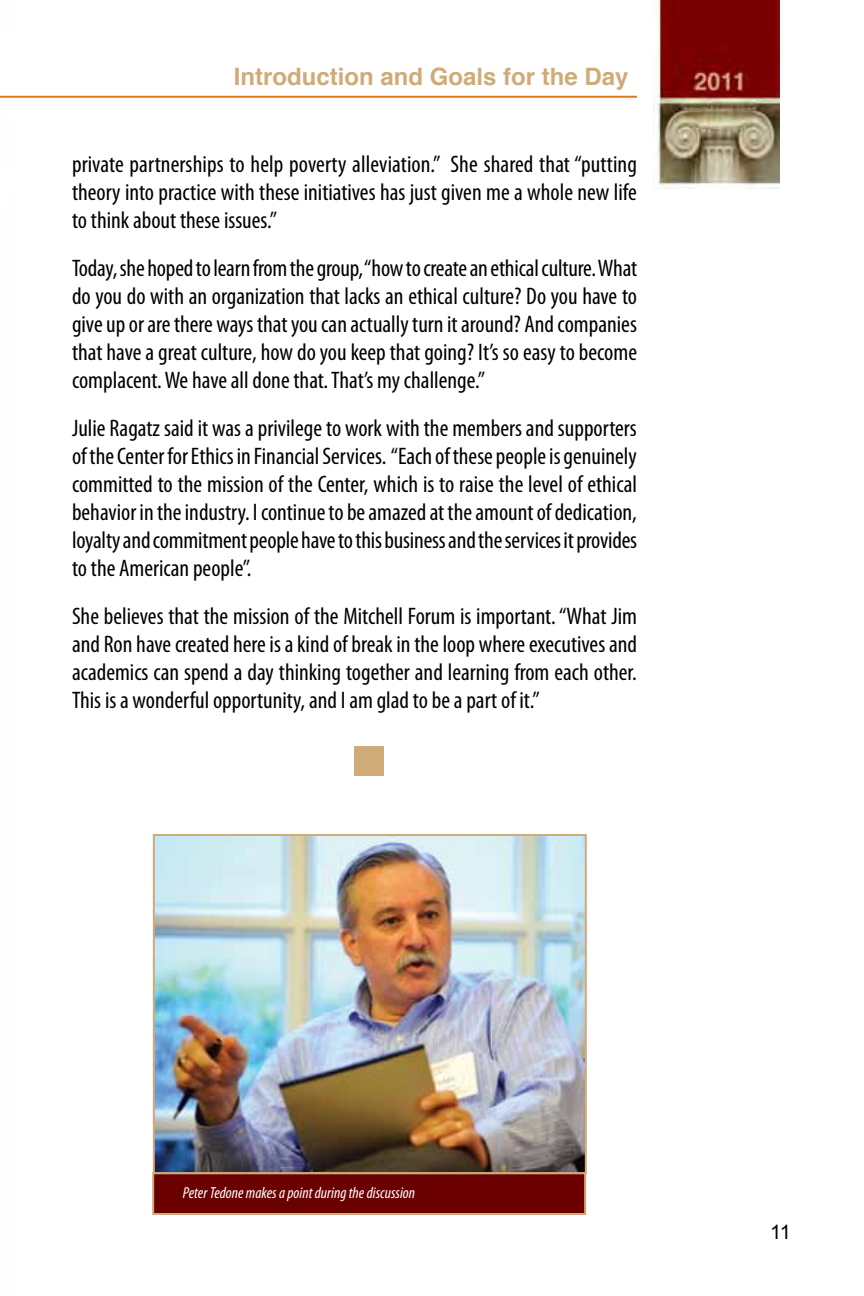
<style>
.page{position:relative;width:864px;height:1296px;background:#fff}
.page>*{position:absolute;margin:0;border:0;box-sizing:border-box;transform-origin:0 0}
.t1{font:condensed 24px/28px "Myriad Pro";color:#000;text-align:justify}
.t2{font:700 24px "Helvetica";color:#cfab7a}
.t3{font:20px "Arial";color:#000}
.t4{font:italic condensed 16px "Myriad Pro";color:#fff}
</style>
<div class="page">
<img style="left:653px;top:0;width:127px;height:188px">
<hr style="left:0;top:96px;width:637px;height:2px;background:#df7a1c">
<div style="left:354px;top:746px;width:30px;height:30px;background:#cfab7a"></div>
<img style="left:156px;top:837px;width:428px;height:334px">
<div style="left:153px;top:834px;width:434px;height:340px;border:2px solid #cfab7a"></div>
<div style="left:152px;top:1172px;width:434px;height:43px;background:#6b0000;border:2px solid #cfab7a"></div>
<p class="t2" style="left:234px;top:57px;width:396px">Introduction and Goals for the Day</p>
<p class="t1" style="left:72px;top:150px;width:566px">private partnerships to help poverty alleviation.” She shared that “putting theory into practice with these initiatives has just given me a whole new life to think about these issues.”</p>
<p class="t1" style="left:72px;top:254px;width:567px">Today, she hoped to learn from the group, “how to create an ethical culture. What do you do with an organization that lacks an ethical culture? Do you have to give up or are there ways that you can actually turn it around? And companies that have a great culture, how do you keep that going? It’s so easy to become complacent. We have all done that. That’s my challenge.”</p>
<p class="t1" style="left:72px;top:414px;width:567px">Julie Ragatz said it was a privilege to work with the members and supporters of the Center for Ethics in Financial Services. “Each of these people is genuinely committed to the mission of the Center, which is to raise the level of ethical behavior in the industry. I continue to be amazed at the amount of dedication, loyalty and commitment people have to this business and the services it provides to the American people”.</p>
<p class="t1" style="left:72px;top:602px;width:567px">She believes that the mission of the Mitchell Forum is important. “What Jim and Ron have created here is a kind of break in the loop where executives and academics can spend a day thinking together and learning from each other.<br>This is a wonderful opportunity, and I am glad to be a part of it.”</p>
<p class="t4" style="left:183px;top:1183px;width:234px">Peter Tedone makes a point during the discussion</p>
<p class="t3" style="left:770px;top:1218px;width:22px">11</p>
</div>
